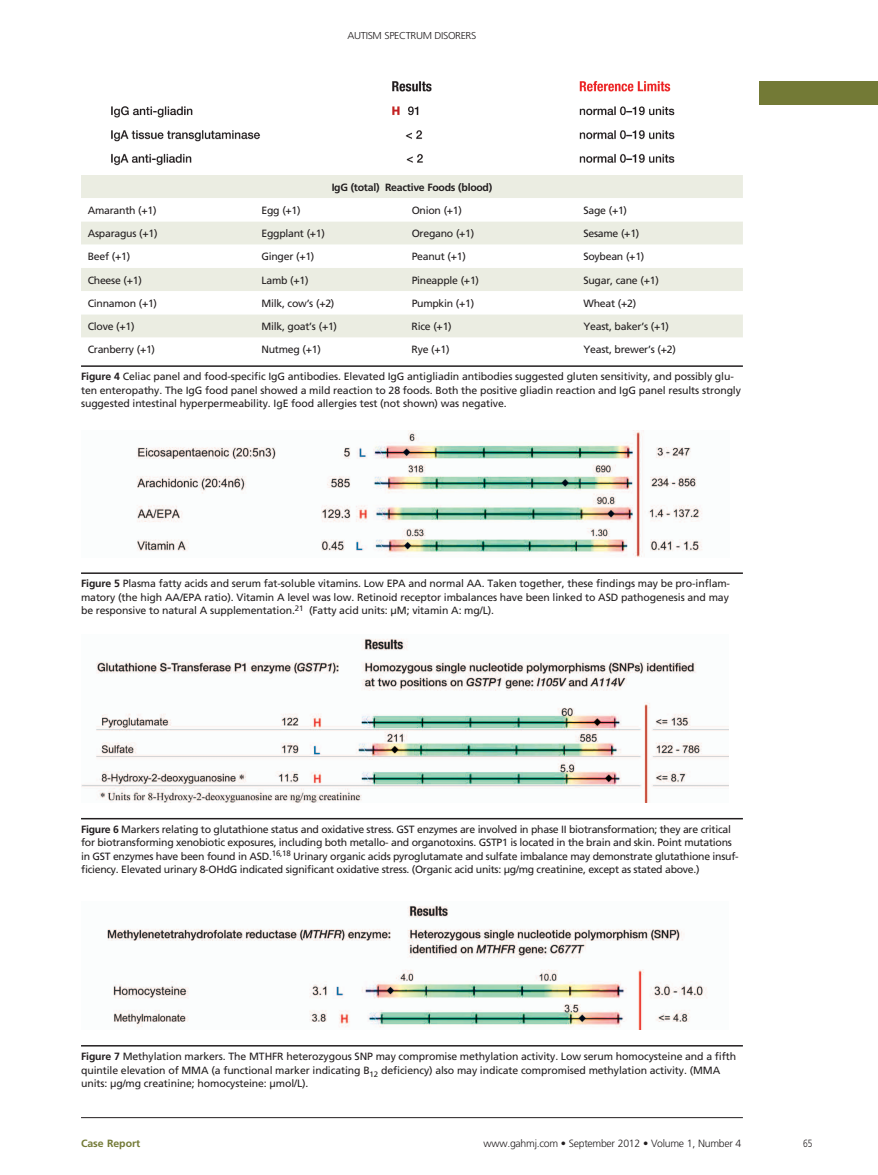
<style>
.page{position:relative;width:878px;height:1175px;background:#fff}
.page>*{position:absolute;margin:0;border:0;box-sizing:border-box;transform-origin:0 0}
.t1{font:10.5px/13.5px "Frutiger AACN";letter-spacing:-.025em;color:#231f20}
.t2{font:300 10.5px "Frutiger AACN";letter-spacing:-.025em;color:#231f20}
.t3{font:700 10.5px "Frutiger AACN";letter-spacing:-.025em;color:#231f20}
.t4{font:700 10.5px "Frutiger AACN";color:#737a36}
.t5{font:300 10.5px "Frutiger AACN";letter-spacing:-.025em;color:#231f20;scale:.8 1}
.t6{font:300 10.05px "Frutiger AACN";color:#231f20;scale:1.05 1}
.s1{font-weight:700}
</style>
<div class="page">
<hr style="left:81px;top:1117px;width:661px;height:1px;background:#231f20">
<div style="left:81px;top:175px;width:661px;height:23px;background:#ebede2"></div>
<svg style="left:81px;top:221px;width:661px;height:117px;fill:#ebede2"></svg>
<hr style="left:81px;top:365px;width:661px;height:2px;background:#231f20">
<hr style="left:81px;top:572px;width:661px;height:2px;background:#231f20">
<hr style="left:81px;top:818px;width:661px;height:1px;background:#231f20">
<hr style="left:81px;top:1045px;width:661px;height:1px;background:#231f20">
<img style="left:111px;top:81px;width:564px;height:85px">
<img style="left:137px;top:430px;width:566px;height:127px">
<img style="left:81px;top:638px;width:647px;height:165px">
<img style="left:107px;top:905px;width:600px;height:124px">
<div style="left:759px;top:81px;width:119px;height:23px;background:#737a36"></div>
<p class="t6" style="left:347px;top:30px;width:13px">Autism</p>
<p class="t6" style="left:384px;top:30px;width:7px">spectrum</p>
<p class="t6" style="left:434px;top:30px;width:6px">disorers</p>
<p class="t3" style="left:331px;top:181px;width:162px">IgG (total) Reactive Foods (blood)</p>
<p class="t1" style="left:88px;top:203px;width:70px">Amaranth (+1)</p>
<p class="t1" style="left:261px;top:203px;width:41px">Egg (+1)</p>
<p class="t1" style="left:411px;top:203px;width:52px">Onion (+1)</p>
<p class="t1" style="left:583px;top:203px;width:45px">Sage (+1)</p>
<p class="t1" style="left:88px;top:227px;width:71px">Asparagus (+1)</p>
<p class="t1" style="left:261px;top:227px;width:65px">Eggplant (+1)</p>
<p class="t1" style="left:411px;top:227px;width:64px">Oregano (+1)</p>
<p class="t1" style="left:583px;top:227px;width:57px">Sesame (+1)</p>
<p class="t1" style="left:88px;top:250px;width:44px">Beef (+1)</p>
<p class="t1" style="left:261px;top:250px;width:54px">Ginger (+1)</p>
<p class="t1" style="left:411px;top:250px;width:56px">Peanut (+1)</p>
<p class="t1" style="left:583px;top:250px;width:62px">Soybean (+1)</p>
<p class="t1" style="left:88px;top:273px;width:56px">Cheese (+1)</p>
<p class="t1" style="left:261px;top:273px;width:49px">Lamb (+1)</p>
<p class="t1" style="left:411px;top:273px;width:69px">Pineapple (+1)</p>
<p class="t1" style="left:583px;top:273px;width:77px">Sugar, cane (+1)</p>
<p class="t1" style="left:88px;top:296px;width:71px">Cinnamon (+1)</p>
<p class="t1" style="left:261px;top:296px;width:74px">Milk, cow’s (+2)</p>
<p class="t1" style="left:411px;top:296px;width:64px">Pumpkin (+1)</p>
<p class="t1" style="left:583px;top:296px;width:54px">Wheat (+2)</p>
<p class="t1" style="left:88px;top:319px;width:48px">Clove (+1)</p>
<p class="t1" style="left:261px;top:319px;width:77px">Milk, goat’s (+1)</p>
<p class="t1" style="left:411px;top:319px;width:42px">Rice (+1)</p>
<p class="t1" style="left:583px;top:319px;width:87px">Yeast, baker’s (+1)</p>
<p class="t1" style="left:88px;top:342px;width:69px">Cranberry (+1)</p>
<p class="t1" style="left:261px;top:342px;width:61px">Nutmeg (+1)</p>
<p class="t1" style="left:411px;top:342px;width:40px">Rye (+1)</p>
<p class="t1" style="left:583px;top:342px;width:94px">Yeast, brewer’s (+2)</p>
<p class="t1" style="left:81px;top:370px;width:661px"><span class="s1">Figure 4</span> Celiac panel and food-specific IgG antibodies. Elevated IgG antigliadin antibodies suggested gluten sensitivity, and possibly glu&shy;ten enteropathy. The IgG food panel showed a mild reaction to 28 foods. Both the positive gliadin reaction and IgG panel results strongly suggested intestinal hyperpermeability. IgE food allergies test (not shown) was negative.</p>
<p class="t1" style="left:81px;top:577px;width:650px;text-align:justify"><span class="s1">Figure 5</span> Plasma fatty acids and serum fat-soluble vitamins. Low EPA and normal AA. Taken together, these findings may be pro-inflam&shy;matory (the high AA/EPA ratio). Vitamin A level was low. Retinoid receptor imbalances have been linked to ASD pathogenesis and may be responsive to natural A supplementation.<sup>21</sup> (Fatty acid units: µ M; vitamin A: mg/L).</p>
<p class="t1" style="left:81px;top:822px;width:659px"><span class="s1">Figure 6</span> Markers relating to glutathione status and oxidative stress. GST enzymes are involved in phase II biotransformation; they are critical for biotransforming xenobiotic exposures, including both metallo- and organotoxins. GSTP1 is located in the brain and skin. Point mutations in GST enzymes have been found in ASD.<sup>16,18</sup> Urinary organic acids pyroglutamate and sulfate imbalance may demonstrate glutathione insuf&shy;ficiency. Elevated urinary 8-OHdG indicated significant oxidative stress. (Organic acid units: µg/mg creatinine, except as stated above.)</p>
<p class="t1" style="left:81px;top:1049px;width:656px"><span class="s1">Figure 7</span> Methylation markers. The MTHFR heterozygous SNP may compromise methylation activity. Low serum homocysteine and a fifth quintile elevation of MMA (a functional marker indicating B<sub>12</sub> deficiency) also may indicate compromised methylation activity. (MMA units: µg/mg creatinine; homocysteine: µ mol/L).</p>
<p class="t4" style="left:81px;top:1136px;width:61px">Case Report</p>
<p class="t2" style="left:483px;top:1137px;width:259px">www.gahmj.com • September 2012 • Volume 1, Number 4</p>
<p class="t5" style="left:803px;top:1137px;width:13px">65</p>
</div>
